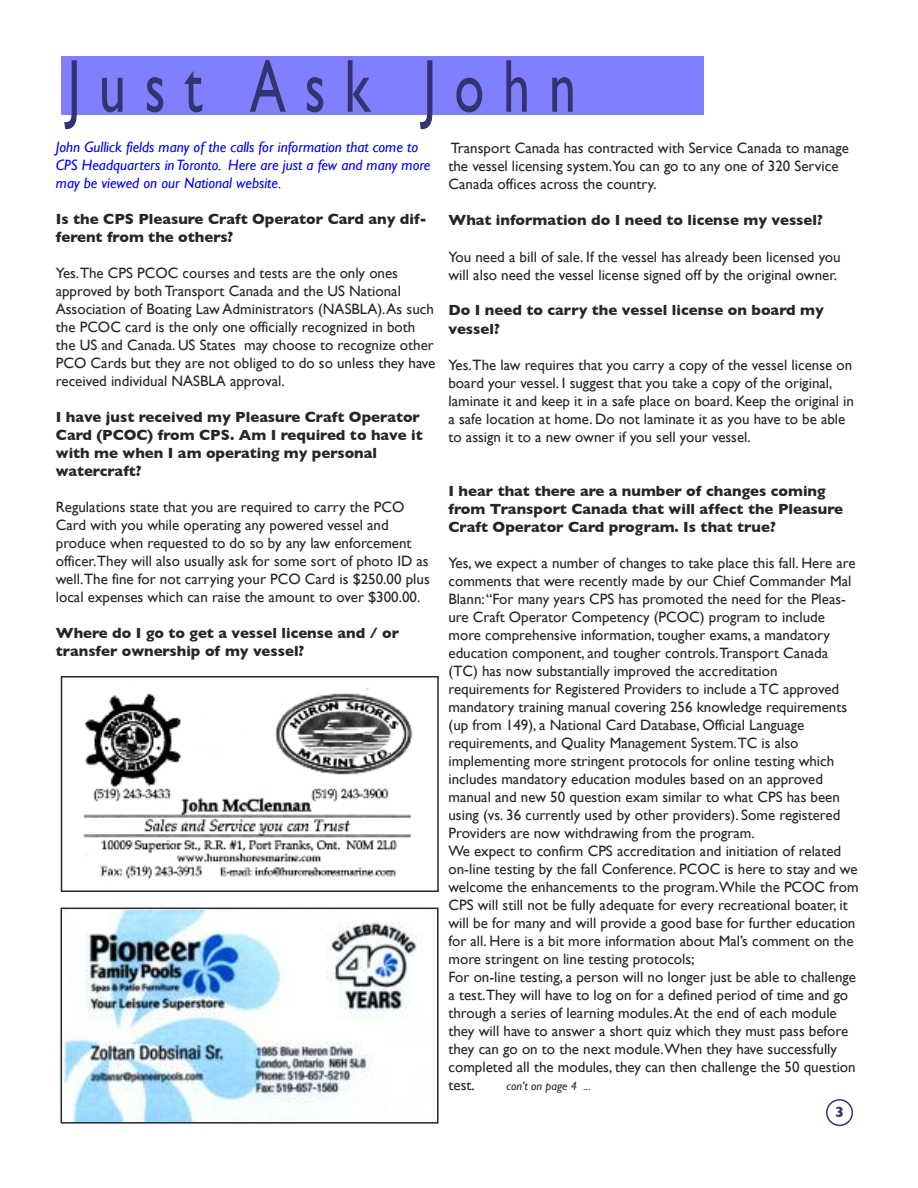
<style>
.page{position:relative;width:918px;height:1188px;background:#fff}
.page>*{position:absolute;margin:0;border:0;box-sizing:border-box;transform-origin:0 0}
.t1{font:75.6px "Gill Sans";letter-spacing:.35em;color:#323472;scale:.71 1}
.t2{font:15px/18px "Gill Sans";color:#272627}
.t3{font:700 15px/18px "Gill Sans";color:#272627}
.t4{font:italic 15px/18px "Gill Sans";color:#00f}
.t5{font:700 15px "Gill Sans";color:#323472}
.t6{font:italic 12px "Gill Sans";color:#272627}
</style>
<div class="page">
<div style="left:61px;top:56px;width:642px;height:59px;background:#8080ff"></div>
<img style="left:64px;top:911px;width:353px;height:210px">
<div style="left:61px;top:908px;width:378px;height:216px;border:2px solid #272627"></div>
<img style="left:83px;top:688px;width:330px;height:191px">
<div style="left:61px;top:676px;width:378px;height:216px;border:2px solid #272627"></div>
<svg style="left:826px;top:1099px;width:27px;height:27px"></svg>
<h1 class="t1" style="left:68px;top:42px;width:718px">Just Ask John</h1>
<p class="t4" style="left:56px;top:138px;width:376px">John Gullick fields many of the calls for information that come to<br>CPS Headquarters in Toronto. Here are just a few and many more may be viewed on our National website.</p>
<p class="t3" style="left:56px;top:210px;width:373px">Is the CPS Pleasure Craft Operator Card any dif&shy;ferent from the others?</p>
<p class="t2" style="left:56px;top:264px;width:381px">Yes.The CPS PCOC courses and tests are the only ones approved by both Transport Canada and the uS national Association of Boating Law Administrators (nASBLA).As such the PCOC card is the only one officially recognized in both the uS and Canada. uS States may choose to recognize other PCO Cards but they are not obliged to do so unless they have received individual nASBLA approval.</p>
<p class="t3" style="left:56px;top:408px;width:368px">I have just received my Pleasure Craft Operator Card (PCOC) from CPS. Am I required to have it with me when I am operating my personal watercraft?</p>
<p class="t2" style="left:56px;top:498px;width:376px">regulations state that you are required to carry the PCO Card with you while operating any powered vessel and produce when requested to do so by any law enforcement officer.They will also usually ask for some sort of photo Id as well.The fine for not carrying your PCO Card is $250.00 plus local expenses which can raise the amount to over $300.00.</p>
<p class="t3" style="left:56px;top:624px;width:345px">Where do I go to get a vessel license and / or transfer ownership of my vessel?</p>
<p class="t2" style="left:448px;top:139px;width:402px">Transport Canada has contracted with Service Canada to manage the vessel licensing system.You can go to any one of 320 Service<br>Canada offices across the country.</p>
<p class="t3" style="left:448px;top:211px;width:376px">What information do I need to license my vessel?</p>
<p class="t2" style="left:448px;top:247px;width:394px">You need a bill of sale. If the vessel has already been licensed you will also need the vessel license signed off by the original owner.</p>
<p class="t3" style="left:448px;top:301px;width:377px">do I need to carry the vessel license on board my vessel?</p>
<p class="t2" style="left:448px;top:355px;width:407px">Yes.The law requires that you carry a copy of the vessel license on board your vessel. I suggest that you take a copy of the original, laminate it and keep it in a safe place on board. Keep the original in a safe location at home. do not laminate it as you have to be able to assign it to a new owner if you sell your vessel.</p>
<p class="t3" style="left:448px;top:481px;width:396px">I hear that there are a number of changes coming from Transport Canada that will affect the Pleasure<br>Craft Operator Card program. Is that true?</p>
<p class="t2" style="left:448px;top:554px;width:412px">Yes, we expect a number of changes to take place this fall. Here are comments that were recently made by our Chief Commander Mal Blann:“for many years CPS has promoted the need for the Pleas&shy;ure Craft Operator Competency (PCOC) program to include more comprehensive information, tougher exams, a mandatory education component, and tougher controls.Transport Canada (TC) has now substantially improved the accreditation requirements for registered Providers to include a TC approved mandatory training manual covering 256 knowledge requirements (up from 149), a national Card database, Official Language requirements, and quality Management System.TC is also implementing more stringent protocols for online testing which includes mandatory education modules based on an approved manual and new 50 question exam similar to what CPS has been using (vs. 36 currently used by other providers). Some registered Providers are now withdrawing from the program.<br>we expect to confirm CPS accreditation and initiation of related on-line testing by the fall Conference. PCOC is here to stay and we welcome the enhancements to the program.while the PCOC from CPS will still not be fully adequate for every recreational boater, it will be for many and will provide a good base for further education for all. Here is a bit more information about Mal’s comment on the more stringent on line testing protocols;<br>for on-line testing, a person will no longer just be able to challenge a test.They will have to log on for a defined period of time and go through a series of learning modules.At the end of each module they will have to answer a short quiz which they must pass before they can go on to the next module.when they have successfully completed all the modules, they can then challenge the 50 question test.</p>
<p class="t6" style="left:507px;top:1079px;width:86px">con’t on page 4 ...</p>
<p class="t5" style="left:835px;top:1103px;width:10px">3</p>
</div>
